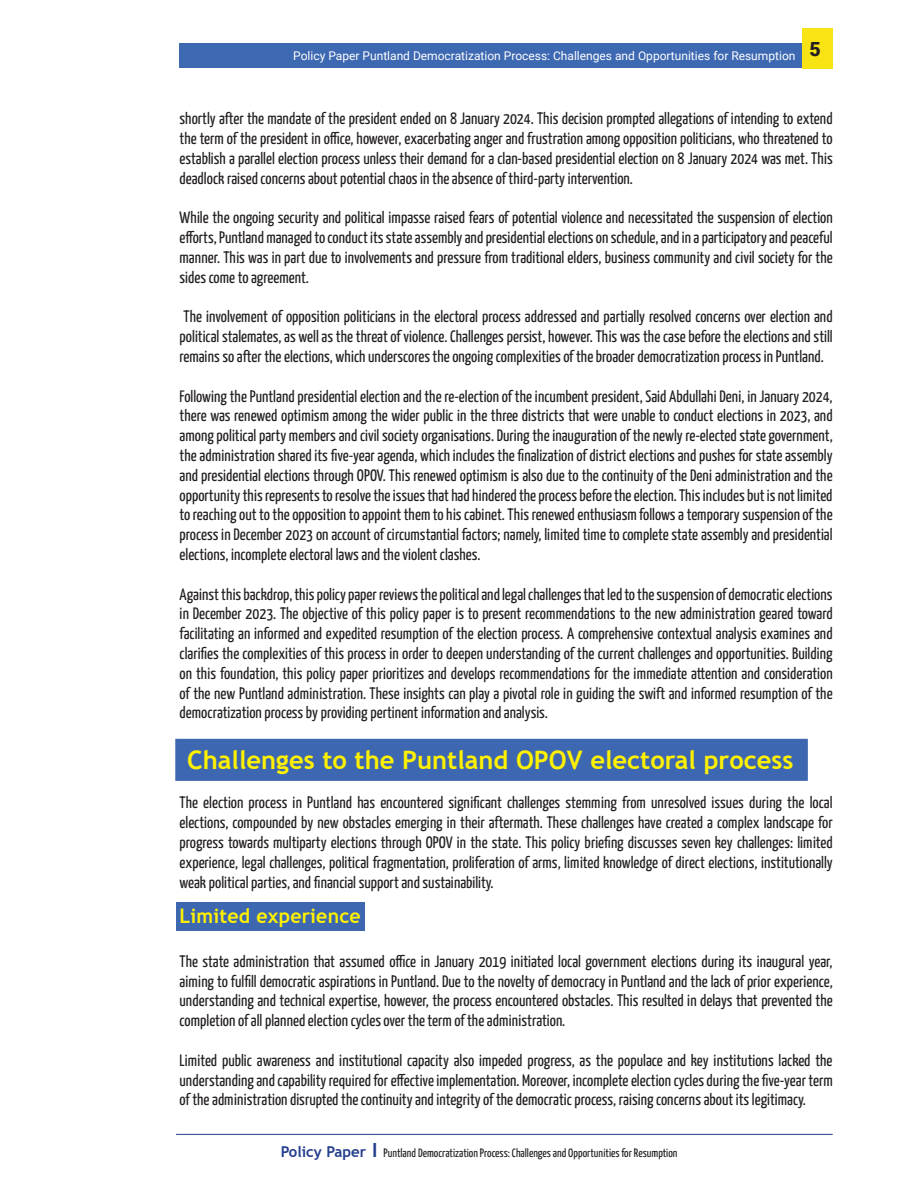
<style>
.page{position:relative;width:918px;height:1188px;background:#fff}
.page>*{position:absolute;margin:0;border:0;box-sizing:border-box;transform-origin:0 0}
.t1{font:700 25.5px "Trebuchet MS";color:#fff101}
.t2{font:700 20.1px "Trebuchet MS";letter-spacing:.01em;color:#fff101}
.t3{font:900 19.5px "Roboto";color:#231f20}
.t4{font:16.5px/19.8px "Yanone Kaffeesatz";color:#231f20;text-align:justify}
.t5{font:12px "Yanone Kaffeesatz";color:#231f20}
.t6{font:12px "Roboto";color:#fff}
.s1{font-family:"Trebuchet MS";font-weight:700;font-size:15px;color:#253f8e}
.s2{font-family:"Trebuchet MS";font-weight:700;font-size:19.5px;color:#253f8e}
</style>
<div class="page">
<div style="left:175px;top:739px;width:633px;height:42px;background:#3d67b1;border:2px solid #3d67b1"></div>
<div style="left:180px;top:44px;width:651px;height:24px;background:#3d68b2"></div>
<div style="left:802px;top:28px;width:31px;height:41px;background:#f8e415"></div>
<hr style="left:176px;top:1134px;width:657px;height:1px;background:#253f8e">
<div style="left:176px;top:902px;width:189px;height:29px;background:#3d67b1"></div>
<p class="t6" style="left:293px;top:47px;width:504px">Policy Paper Puntland Democratization Process: Challenges and Opportunities for Resumption</p>
<p class="t3" style="left:809px;top:35px;width:13px">5</p>
<p class="t4" style="left:180px;top:108px;width:655px">shortly after the mandate of the president ended on 8 January 2024. This decision prompted allegations of intending to extend the term of the president in office, however, exacerbating anger and frustration among opposition politicians, who threatened to establish a parallel election process unless their demand for a clan-based presidential election on 8 January 2024 was met. This deadlock raised concerns about potential chaos in the absence of third-party intervention.</p>
<p class="t4" style="left:180px;top:207px;width:655px">While the ongoing security and political impasse raised fears of potential violence and necessitated the suspension of election efforts, Puntland managed to conduct its state assembly and presidential elections on schedule, and in a participatory and peaceful manner. This was in part due to involvements and pressure from traditional elders, business community and civil society for the sides come to agreement.</p>
<p class="t4" style="left:180px;top:306px;width:655px">The involvement of opposition politicians in the electoral process addressed and partially resolved concerns over election and political stalemates, as well as the threat of violence. Challenges persist, however. This was the case before the elections and still remains so after the elections, which underscores the ongoing complexities of the broader democratization process in Puntland.</p>
<p class="t4" style="left:180px;top:385px;width:655px">Following the Puntland presidential election and the re-election of the incumbent president, Said Abdullahi Deni, in January 2024, there was renewed optimism among the wider public in the three districts that were unable to conduct elections in 2023, and among political party members and civil society organisations. During the inauguration of the newly re-elected state government, the administration shared its five-year agenda, which includes the finalization of district elections and pushes for state assembly and presidential elections through OPOV. This renewed optimism is also due to the continuity of the Deni administration and the opportunity this represents to resolve the issues that had hindered the process before the election. This includes but is not limited to reaching out to the opposition to appoint them to his cabinet. This renewed enthusiasm follows a temporary suspension of the process in December 2023 on account of circumstantial factors; namely, limited time to complete state assembly and presidential elections, incomplete electoral laws and the violent clashes.</p>
<p class="t4" style="left:180px;top:583px;width:655px">Against this backdrop, this policy paper reviews the political and legal challenges that led to the suspension of democratic elections in December 2023. The objective of this policy paper is to present recommendations to the new administration geared toward facilitating an informed and expedited resumption of the election process. A comprehensive contextual analysis examines and clarifies the complexities of this process in order to deepen understanding of the current challenges and opportunities. Building on this foundation, this policy paper prioritizes and develops recommendations for the immediate attention and consideration of the new Puntland administration. These insights can play a pivotal role in guiding the swift and informed resumption of the democratization process by providing pertinent information and analysis.</p>
<p class="t1" style="left:187px;top:744px;width:608px">Challenges to the Puntland OPOV electoral process</p>
<p class="t4" style="left:180px;top:792px;width:655px">The election process in Puntland has encountered significant challenges stemming from unresolved issues during the local elections, compounded by new obstacles emerging in their aftermath. These challenges have created a complex landscape for progress towards multiparty elections through OPOV in the state. This policy briefing discusses seven key challenges: limited experience, legal challenges, political fragmentation, proliferation of arms, limited knowledge of direct elections, institutionally weak political parties, and financial support and sustainability.</p>
<p class="t2" style="left:180px;top:903px;width:183px">Limited experience</p>
<p class="t4" style="left:180px;top:950px;width:655px">The state administration that assumed office in January 2019 initiated local government elections during its inaugural year, aiming to fulfill democratic aspirations in Puntland. Due to the novelty of democracy in Puntland and the lack of prior experience, understanding and technical expertise, however, the process encountered obstacles. This resulted in delays that prevented the completion of all planned election cycles over the term of the administration.</p>
<p class="t4" style="left:180px;top:1049px;width:655px">Limited public awareness and institutional capacity also impeded progress, as the populace and key institutions lacked the understanding and capability required for effective implementation. Moreover, incomplete election cycles during the five-year term of the administration disrupted the continuity and integrity of the democratic process, raising concerns about its legitimacy.</p>
<p class="t5" style="left:281px;top:1144px;width:398px"><span class="s1">Policy Paper</span> <span class="s2">I</span> Puntland Democratization Process: Challenges and Opportunities for Resumption</p>
</div>
